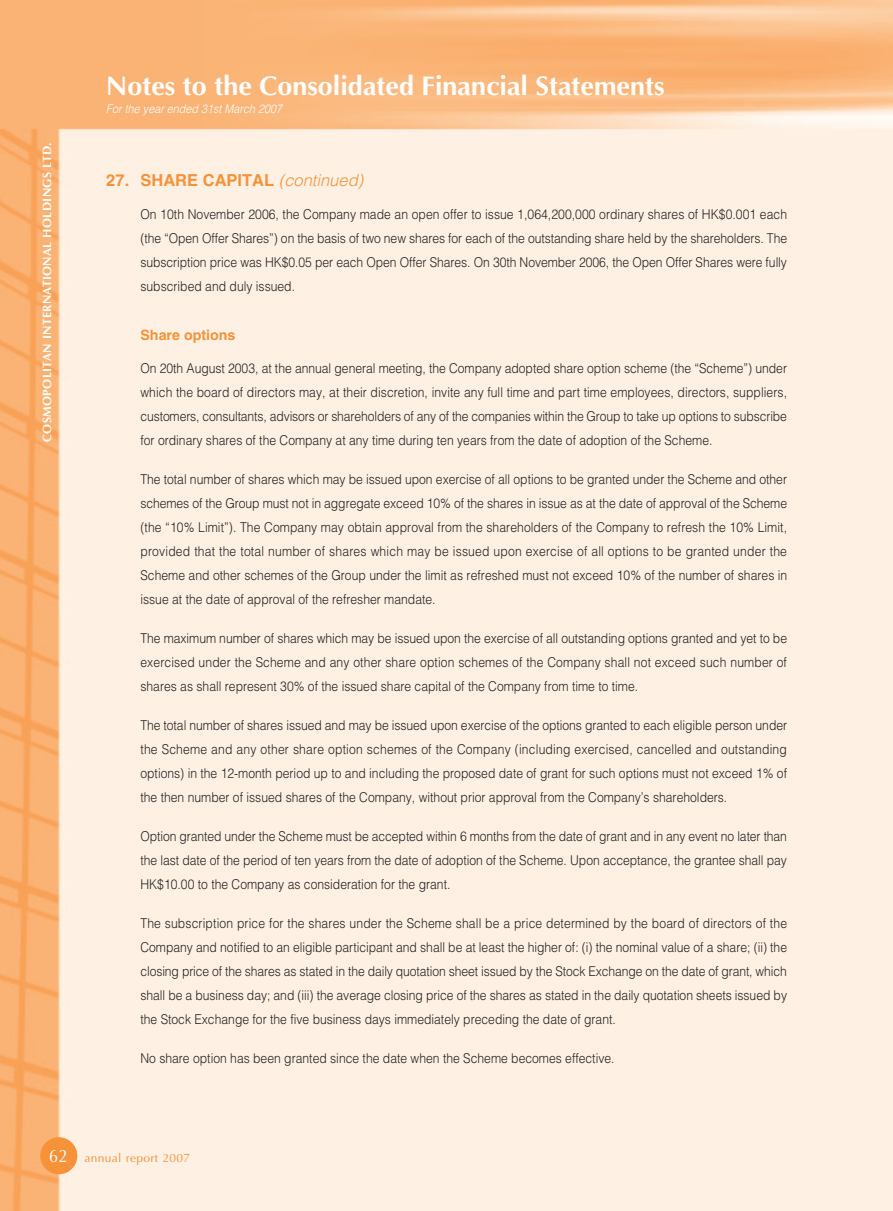
<style>
.page{position:relative;width:893px;height:1211px;background:#fff}
.page>*{position:absolute;margin:0;border:0;box-sizing:border-box;transform-origin:0 0}
.t1{font:700 27px "Optima";color:#fff}
.t2{font:700 16.5px "Helvetica";color:#f69238}
.t3{font:700 14.25px "Helvetica";color:#f69238}
.t4{font:300 13.5px/24px "Helvetica";color:#231f20;text-align:justify;scale:.9 1}
.t5{font:700 12px "Optima";letter-spacing:.03em;color:#fff}
.t6{font:italic 300 12px "Helvetica";color:#fff;scale:.9 1}
.t7{font:12px "Optima";letter-spacing:.03em;color:#f69238}
.s1{font-weight:300;font-style:italic}
.s2{font-size:18px;color:#fff}
</style>
<div class="page">
<img style="left:0;top:0;width:892px;height:1210px">
<svg style="left:40px;top:1137px;width:37px;height:37px"></svg>
<p class="t5" style="left:42px;top:442px;width:301px;rotate:-90deg">COSMOPOLITAN INTERNATIONAL HOLDINGS LTD.</p>
<p class="t1" style="left:106px;top:74px;width:560px">Notes to the Consolidated Financial Statements</p>
<p class="t6" style="left:106px;top:104px;width:199px">For the year ended 31st March 2007</p>
<p class="t2" style="left:106px;top:174px;width:262px">27. SHARE CAPITAL <span class="s1">(continued)</span></p>
<p class="t4" style="left:140px;top:203px;width:720px">On 10th November 2006, the Company made an open offer to issue 1,064,200,000 ordinary shares of HK$0.001 each (the “Open Offer Shares”) on the basis of two new shares for each of the outstanding share held by the shareholders. The subscription price was HK$0.05 per each Open Offer Shares. On 30th November 2006, the Open Offer Shares were fully subscribed and duly issued.</p>
<p class="t3" style="left:140px;top:330px;width:97px">Share options</p>
<p class="t4" style="left:140px;top:357px;width:720px">On 20th August 2003, at the annual general meeting, the Company adopted share option scheme (the “Scheme”) under which the board of directors may, at their discretion, invite any full time and part time employees, directors, suppliers, customers, consultants, advisors or shareholders of any of the companies within the Group to take up options to subscribe for ordinary shares of the Company at any time during ten years from the date of adoption of the Scheme.</p>
<p class="t4" style="left:140px;top:468px;width:720px">The total number of shares which may be issued upon exercise of all options to be granted under the Scheme and other schemes of the Group must not in aggregate exceed 10% of the shares in issue as at the date of approval of the Scheme (the “10% Limit”). The Company may obtain approval from the shareholders of the Company to refresh the 10% Limit, provided that the total number of shares which may be issued upon exercise of all options to be granted under the Scheme and other schemes of the Group under the limit as refreshed must not exceed 10% of the number of shares in issue at the date of approval of the refresher mandate.</p>
<p class="t4" style="left:140px;top:627px;width:720px">The maximum number of shares which may be issued upon the exercise of all outstanding options granted and yet to be exercised under the Scheme and any other share option schemes of the Company shall not exceed such number of shares as shall represent 30% of the issued share capital of the Company from time to time.</p>
<p class="t4" style="left:140px;top:714px;width:720px">The total number of shares issued and may be issued upon exercise of the options granted to each eligible person under the Scheme and any other share option schemes of the Company (including exercised, cancelled and outstanding options) in the 12-month period up to and including the proposed date of grant for such options must not exceed 1% of the then number of issued shares of the Company, without prior approval from the Company’s shareholders.</p>
<p class="t4" style="left:140px;top:825px;width:720px">Option granted under the Scheme must be accepted within 6 months from the date of grant and in any event no later than the last date of the period of ten years from the date of adoption of the Scheme. Upon acceptance, the grantee shall pay HK$10.00 to the Company as consideration for the grant.</p>
<p class="t4" style="left:140px;top:912px;width:720px">The subscription price for the shares under the Scheme shall be a price determined by the board of directors of the Company and notified to an eligible participant and shall be at least the higher of: (i) the nominal value of a share; (ii) the closing price of the shares as stated in the daily quotation sheet issued by the Stock Exchange on the date of grant, which shall be a business day; and (iii) the average closing price of the shares as stated in the daily quotation sheets issued by the Stock Exchange for the five business days immediately preceding the date of grant.</p>
<p class="t4" style="left:140px;top:1047px;width:528px">No share option has been granted since the date when the Scheme becomes effective.</p>
<p class="t7" style="left:49px;top:1153px;width:142px"><span class="s2">62</span> annual report 2007</p>
</div>
